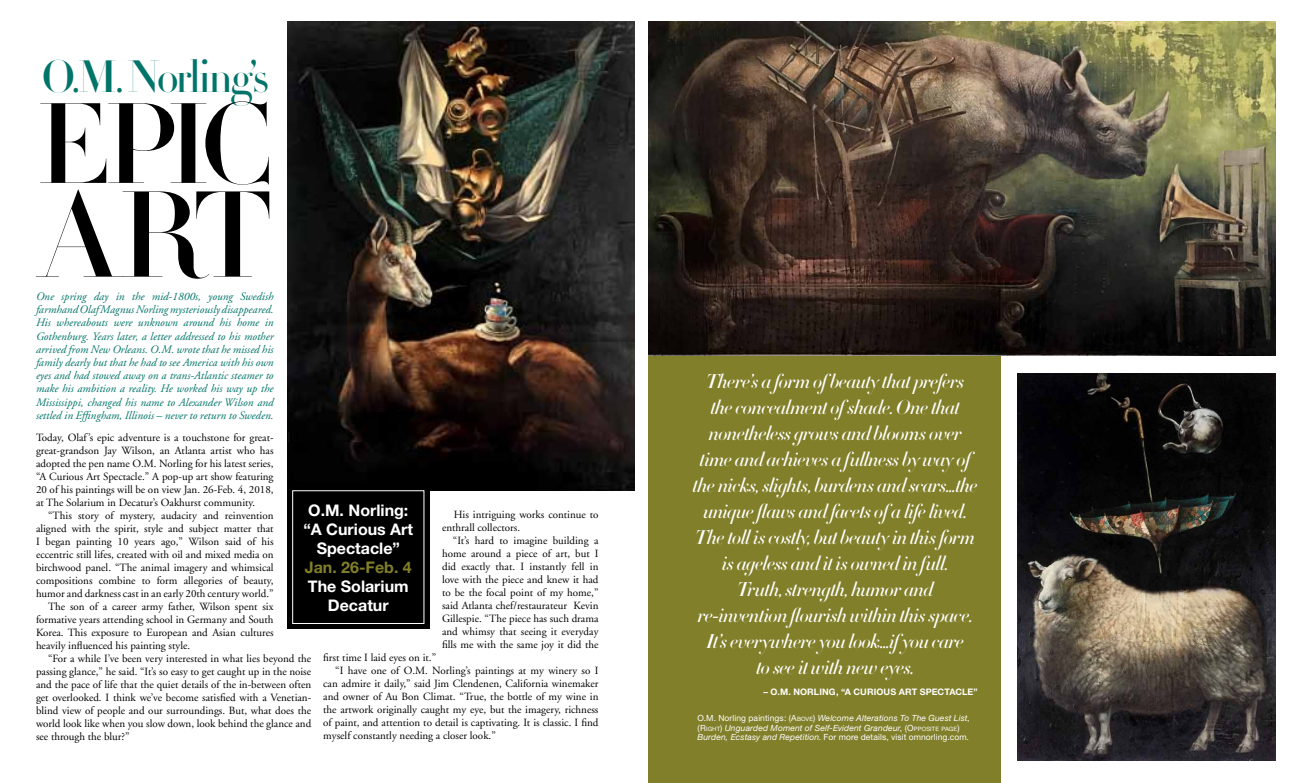
<style>
.page{position:relative;width:1296px;height:783px;background:#fff}
.page>*{position:absolute;margin:0;border:0;box-sizing:border-box;transform-origin:0 0}
.t1{font:120.2px "Didot HTF M96 Medium";color:#000}
.t2{font:112.4px "Didot HTF M96 Medium";color:#000}
.t3{font:44.6px "Didot HTF M96 Medium";letter-spacing:-.055em;color:#007469}
.t4{font:19.6px/26px "Didot HTF M64 Medium Ital";letter-spacing:-.025em;color:#fff;text-align:center}
.t5{font:700 16px/19px "Helvetica Neue";color:#fff;text-align:center}
.t6{font:700 16px "Helvetica Neue";color:#817f29}
.t7{font:italic 11.4px/13.2px "Adobe Garamond";color:#007469;text-align:justify}
.t8{font:11px/13px "Adobe Garamond";color:#000;text-align:justify}
.t9{font:700 9px "Helvetica Neue";letter-spacing:.015em;color:#fff}
.t10{font:italic 8.5px/9.5px "Helvetica Neue";letter-spacing:.015em;color:#fff}
.s1{font-style:normal}
.s2{font-style:normal;font-size:5.9px}
</style>
<div class="page">
<img style="left:1017px;top:374px;width:259px;height:386px">
<div style="left:648px;top:338px;width:353px;height:445px;background:#817f29"></div>
<img style="left:648px;top:21px;width:628px;height:335px">
<img style="left:287px;top:21px;width:348px;height:469px">
<div style="left:287px;top:482px;width:143px;height:147px;background:#000"></div>
<div style="left:292px;top:490px;width:132px;height:134px;border:1px solid #fff"></div>
<h3 class="t3" style="left:42px;top:49px;width:229px">O.M. Norling’s</h3>
<h2 class="t2" style="left:36px;top:74px;width:240px">Epic</h2>
<h1 class="t1" style="left:39px;top:160px;width:234px">Art</h1>
<p class="t7" style="left:36px;top:290px;width:239px">One spring day in the mid-1800s, young Swedish farmhand Olaf Magnus Norling mysteriously disappeared.<br>His whereabouts were unknown around his home in Gothenburg. Years later, a letter addressed to his mother arrived from New Orleans. O.M. wrote that he missed his family dearly but that he had to see America with his own eyes and had stowed away on a trans-Atlantic steamer to make his ambition a reality. He worked his way up the Mississippi, changed his name to Alexander Wilson and settled in Effingham, Illinois – never to return to Sweden.</p>
<p class="t8" style="left:36px;top:431px;width:239px">Today, Olaf’s epic adventure is a touchstone for great&shy;great-grandson Jay Wilson, an Atlanta artist who has adopted the pen name O.M. Norling for his latest series, “A Curious Art Spectacle.” A pop-up art show featuring 20 of his paintings will be on view Jan. 26-Feb. 4, 2018, at The Solarium in Decatur’s Oakhurst community.</p>
<p class="t8" style="left:48px;top:509px;width:227px">“This story of mystery, audacity and reinvention</p>
<p class="t8" style="left:36px;top:522px;width:239px">aligned with the spirit, style and subject matter that</p>
<p class="t8" style="left:36px;top:535px;width:239px">I began painting 10 years ago,” Wilson said of his</p>
<p class="t8" style="left:36px;top:548px;width:239px">eccentric still lifes, created with oil and mixed media on</p>
<p class="t8" style="left:36px;top:561px;width:239px">birchwood panel. “The animal imagery and whimsical</p>
<p class="t8" style="left:36px;top:574px;width:239px">compositions combine to form allegories of beauty,</p>
<p class="t8" style="left:36px;top:587px;width:239px">humor and darkness cast in an early 20th century world.”</p>
<p class="t8" style="left:48px;top:600px;width:227px">The son of a career army father, Wilson spent six</p>
<p class="t8" style="left:36px;top:613px;width:239px">formative years attending school in Germany and South</p>
<p class="t8" style="left:36px;top:626px;width:239px">Korea. This exposure to European and Asian cultures</p>
<p class="t8" style="left:36px;top:639px;width:156px">heavily influenced his painting style.</p>
<p class="t8" style="left:48px;top:652px;width:265px">“For a while I’ve been very interested in what lies beyond the</p>
<p class="t8" style="left:36px;top:665px;width:277px">passing glance,” he said. “It’s so easy to get caught up in the noise</p>
<p class="t8" style="left:36px;top:678px;width:277px">and the pace of life that the quiet details of the in-between often</p>
<p class="t8" style="left:36px;top:691px;width:277px">get overlooked. I think we’ve become satisfied with a Venetian-</p>
<p class="t8" style="left:36px;top:704px;width:277px">blind view of people and our surroundings. But, what does the</p>
<p class="t8" style="left:36px;top:717px;width:277px">world look like when you slow down, look behind the glance and</p>
<p class="t8" style="left:36px;top:730px;width:95px">see through the blur?”</p>
<h3 class="t5" style="left:303px;top:501px;width:111px">O.M. Norling: “A Curious Art<br>Spectacle”</h3>
<h3 class="t6" style="left:305px;top:558px;width:109px">Jan. 26-Feb. 4</h3>
<h3 class="t5" style="left:308px;top:577px;width:102px">The Solarium<br>Decatur</h3>
<p class="t8" style="left:442px;top:509px;width:158px;text-indent:12px">His intriguing works continue to enthrall collectors.</p>
<p class="t8" style="left:442px;top:535px;width:158px;text-indent:11px">“It’s hard to imagine building a home around a piece of art, but I did exactly that. I instantly fell in love with the piece and knew it had to be the focal point of my home,” said Atlanta chef/restaurateur Kevin Gillespie. “The piece has such drama and whimsy that seeing it everyday fills me with the same joy it did the</p>
<p class="t8" style="left:323px;top:652px;width:114px">first time I laid eyes on it.”</p>
<p class="t8" style="left:335px;top:665px;width:265px">“I have one of O.M. Norling’s paintings at my winery so I</p>
<p class="t8" style="left:323px;top:678px;width:277px">can admire it daily,” said Jim Clendenen, California winemaker</p>
<p class="t8" style="left:323px;top:691px;width:277px">and owner of Au Bon Climat. “True, the bottle of my wine in</p>
<p class="t8" style="left:323px;top:704px;width:277px">the artwork originally caught my eye, but the imagery, richness</p>
<p class="t8" style="left:323px;top:717px;width:277px">of paint, and attention to detail is captivating. It is classic. I find</p>
<p class="t8" style="left:323px;top:730px;width:174px">myself constantly needing a closer look.”</p>
<p class="t4" style="left:693px;top:369px;width:286px">There’s a form of beauty that prefers the concealment of shade. One that nonetheless grows and blooms over time and achieves a fullness by way of the nicks, slights, burdens and scars...the unique flaws and facets of a life lived.<br>The toll is costly, but beauty in this form is ageless and it is owned in full.<br>Truth, strength, humor and re-invention flourish within this space.<br>It’s everywhere you look...if you care<br>to see it with new eyes.</p>
<p class="t9" style="left:763px;top:686px;width:110px">– O.M. NORLING, “A Curio</p>
<p class="t9" style="left:884px;top:686px;width:96px">us Art SPECTACLE”</p>
<p class="t10" style="left:697px;top:713px;width:274px"><span class="s1">O.M. Norling paintings:</span> <span class="s1">(A</span><span class="s2">BOVE</span><span class="s1">)</span> Welcome Alterations To The Guest List<span class="s1">, (</span><span class="s1">R</span><span class="s2">IGHT</span><span class="s1">)</span> Unguarded Moment of Self-Evident Grandeur<span class="s1">, (</span><span class="s1">O</span><span class="s2">PPOSITE PAGE</span><span class="s1">)<br></span>Burden, Ecstasy and Repetition<span class="s1">. For more details, visit omnorling.com.</span></p>
</div>
